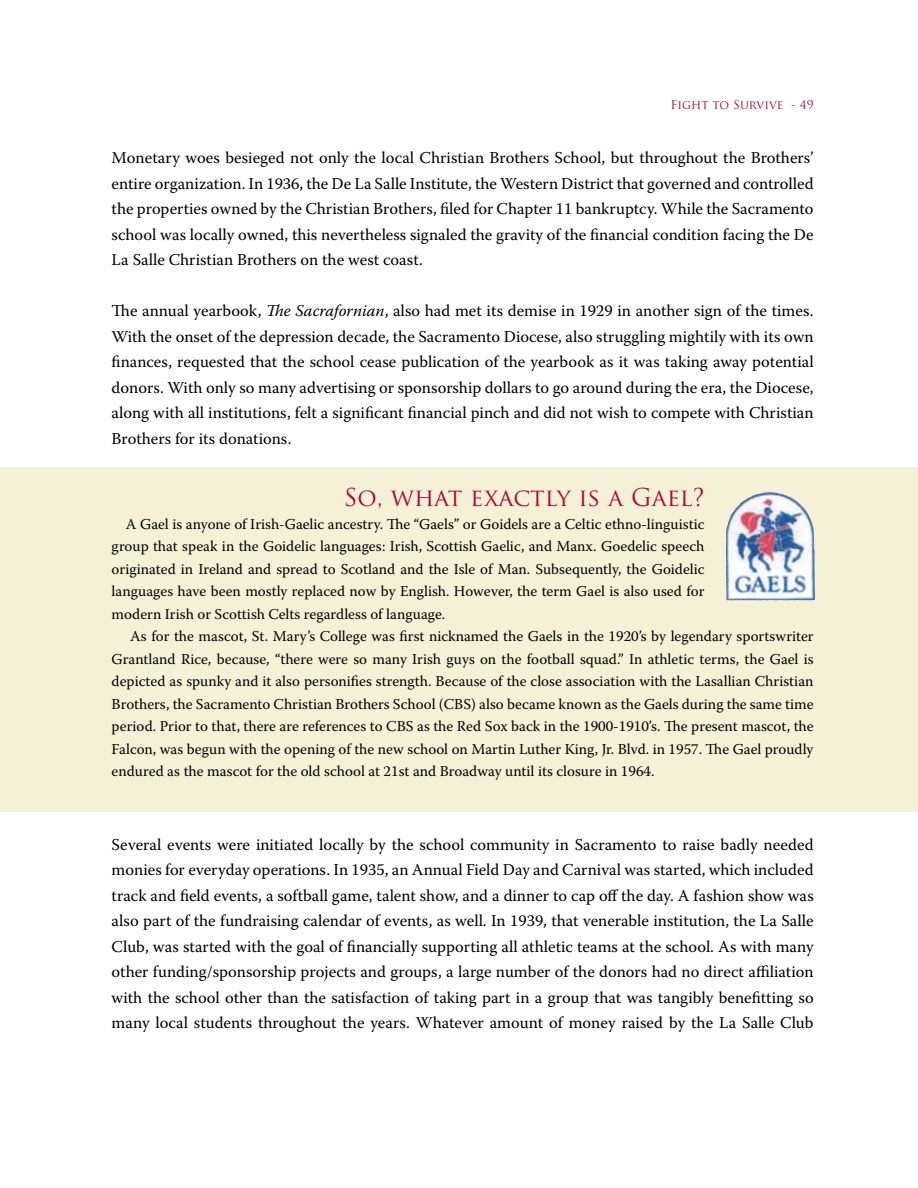
<style>
.page{position:relative;width:918px;height:1188px;background:#fff}
.page>*{position:absolute;margin:0;border:0;box-sizing:border-box;transform-origin:0 0}
.t1{font:24px "Trajan Pro";color:#b30838}
.t2{font:16.5px/25.5px "Warnock Pro";color:#000;text-align:justify}
.t3{font:15px/22.5px "Warnock Pro";color:#000;text-align:justify}
.t4{font:12px "Trajan Pro";color:#b30838}
.s1{font-style:italic}
</style>
<div class="page">
<div style="left:0;top:468px;width:918px;height:344px;background:#f5f1d7"></div>
<img style="left:726px;top:492px;width:90px;height:108px">
<p class="t4" style="left:670px;top:97px;width:145px">Fight to Survive - 49</p>
<p class="t2" style="left:112px;top:145px;width:704px">Monetary woes besieged not only the local Christian Brothers School, but throughout the Brothers’ entire organization. In 1936, the De La Salle Institute, the Western District that governed and controlled the properties owned by the Christian Brothers, filed for Chapter 11 bankruptcy. While the Sacramento school was locally owned, this nevertheless signaled the gravity of the financial condition facing the De La Salle Christian Brothers on the west coast.</p>
<p class="t2" style="left:112px;top:298px;width:704px">The annual yearbook, <span class="s1">The Sacrafornian</span>, also had met its demise in 1929 in another sign of the times.<br>With the onset of the depression decade, the Sacramento Diocese, also struggling mightily with its own finances, requested that the school cease publication of the yearbook as it was taking away potential donors. With only so many advertising or sponsorship dollars to go around during the era, the Diocese, along with all institutions, felt a significant financial pinch and did not wish to compete with Christian Brothers for its donations.</p>
<h1 class="t1" style="left:344px;top:483px;width:362px">So, what exactly is a Gael?</h1>
<p class="t3" style="left:112px;top:513px;width:594px;text-indent:14px">A Gael is anyone of Irish-Gaelic ancestry. The “Gaels” or Goidels are a Celtic ethno-linguistic group that speak in the Goidelic languages: Irish, Scottish Gaelic, and Manx. Goedelic speech originated in Ireland and spread to Scotland and the Isle of Man. Subsequently, the Goidelic languages have been mostly replaced now by English. However, the term Gael is also used for modern Irish or Scottish Celts regardless of language.</p>
<p class="t3" style="left:112px;top:625px;width:704px;text-indent:18px">As for the mascot, St. Mary’s College was first nicknamed the Gaels in the 1920’s by legendary sportswriter Grantland Rice, because, “there were so many Irish guys on the football squad.” In athletic terms, the Gael is depicted as spunky and it also personifies strength. Because of the close association with the Lasallian Christian Brothers, the Sacramento Christian Brothers School (CBS) also became known as the Gaels during the same time period. Prior to that, there are references to CBS as the Red Sox back in the 1900-1910’s. The present mascot, the Falcon, was begun with the opening of the new school on Martin Luther King, Jr. Blvd. in 1957. The Gael proudly endured as the mascot for the old school at 21st and Broadway until its closure in 1964.</p>
<p class="t2" style="left:112px;top:831px;width:704px">Several events were initiated locally by the school community in Sacramento to raise badly needed monies for everyday operations. In 1935, an Annual Field Day and Carnival was started, which included track and field events, a softball game, talent show, and a dinner to cap off the day. A fashion show was also part of the fundraising calendar of events, as well. In 1939, that venerable institution, the La Salle Club, was started with the goal of financially supporting all athletic teams at the school. As with many other funding/sponsorship projects and groups, a large number of the donors had no direct affiliation with the school other than the satisfaction of taking part in a group that was tangibly benefitting so many local students throughout the years. Whatever amount of money raised by the La Salle Club</p>
</div>
